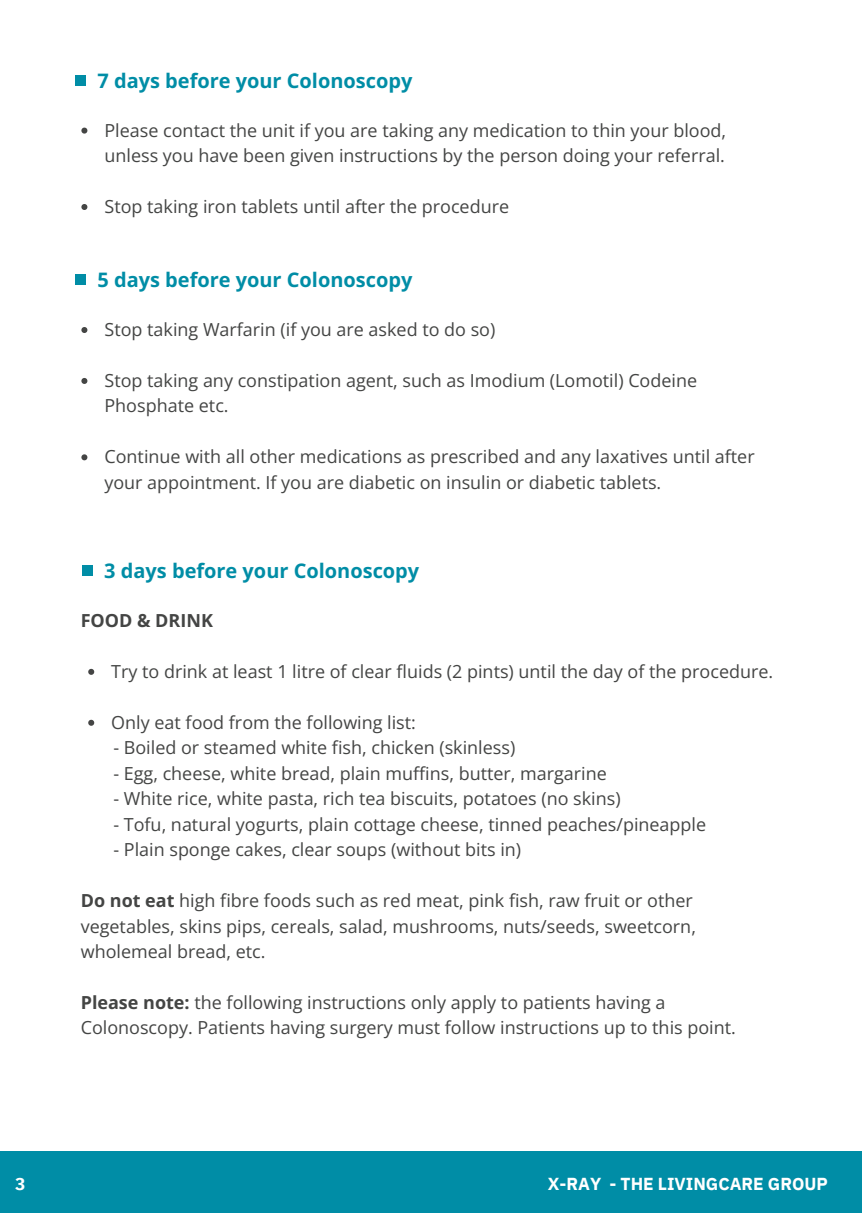
<style>
.page{position:relative;width:863px;height:1214px;background:#fff}
.page>*{position:absolute;margin:0;border:0;box-sizing:border-box;transform-origin:0 0}
.t1{font:700 20px "Open Sans";color:#008da6}
.t2{font:18px/25.4px "Open Sans";color:#444544}
.t3{font:700 18px "Open Sans";color:#fff}
.t4{font:700 18px "Open Sans";color:#444544}
.t5{font:700 17.4px "IBM Plex Sans";color:#fff}
.s1{font-weight:700}
</style>
<div class="page">
<svg style="left:81px;top:128px;width:6px;height:6px"></svg>
<svg style="left:81px;top:204px;width:6px;height:6px"></svg>
<div style="left:75px;top:75px;width:11px;height:10px;background:#008da6"></div>
<div style="left:0;top:1151px;width:861px;height:61px;background:#008da6"></div>
<svg style="left:81px;top:327px;width:6px;height:6px"></svg>
<svg style="left:81px;top:378px;width:6px;height:6px"></svg>
<svg style="left:81px;top:454px;width:6px;height:6px"></svg>
<div style="left:75px;top:274px;width:11px;height:11px;background:#008da6"></div>
<svg style="left:88px;top:669px;width:6px;height:6px"></svg>
<svg style="left:88px;top:719px;width:6px;height:6px"></svg>
<div style="left:82px;top:565px;width:11px;height:11px;background:#008da6"></div>
<p class="t1" style="left:97px;top:66px;width:316px">7 days before your Colonoscopy</p>
<p class="t2" style="left:104px;top:117px;width:623px">Please contact the unit if you are taking any medication to thin your blood, unless you have been given instructions by the person doing your referral.</p>
<p class="t2" style="left:104px;top:193px;width:406px">Stop taking iron tablets until after the procedure</p>
<p class="t1" style="left:97px;top:265px;width:316px">5 days before your Colonoscopy</p>
<p class="t2" style="left:104px;top:316px;width:392px">Stop taking Warfarin (if you are asked to do so)</p>
<p class="t2" style="left:104px;top:367px;width:594px">Stop taking any constipation agent, such as Imodium (Lomotil) Codeine<br>Phosphate etc.</p>
<p class="t2" style="left:104px;top:443px;width:651px">Continue with all other medications as prescribed and any laxatives until after your appointment. If you are diabetic on insulin or diabetic tablets.</p>
<p class="t1" style="left:104px;top:556px;width:316px">3 days before your Colonoscopy</p>
<p class="t4" style="left:81px;top:607px;width:134px">FOOD &amp; DRINK</p>
<p class="t2" style="left:111px;top:658px;width:663px">Try to drink at least 1 litre of clear fluids (2 pints) until the day of the procedure.</p>
<p class="t2" style="left:111px;top:709px;width:306px">Only eat food from the following list:</p>
<p class="t2" style="left:113px;top:734px;width:403px">- Boiled or steamed white fish, chicken (skinless)</p>
<p class="t2" style="left:113px;top:760px;width:494px">- Egg, cheese, white bread, plain muffins, butter, margarine</p>
<p class="t2" style="left:113px;top:785px;width:508px">- White rice, white pasta, rich tea biscuits, potatoes (no skins)</p>
<p class="t2" style="left:113px;top:811px;width:594px">- Tofu, natural yogurts, plain cottage cheese, tinned peaches/pineapple</p>
<p class="t2" style="left:113px;top:836px;width:409px">- Plain sponge cakes, clear soups (without bits in)</p>
<p class="t2" style="left:81px;top:887px;width:616px"><span class="s1">Do not eat</span> high fibre foods such as red meat, pink fish, raw fruit or other vegetables, skins pips, cereals, salad, mushrooms, nuts/seeds, sweetcorn, wholemeal bread, etc.</p>
<p class="t2" style="left:81px;top:989px;width:656px"><span class="s1">Please note:</span> the following instructions only apply to patients having a<br>Colonoscopy. Patients having surgery must follow instructions up to this point.</p>
<p class="t3" style="left:565px;top:1160px;width:244px">ENT - The LivingCare Group</p>
<p class="t5" style="left:433px;top:1171px;width:403px">SKIN PRICK TESTING - THE LIVINGCARE GROUP</p>
<p class="t5" style="left:15px;top:1172px;width:12px">3</p>
<p class="t5" style="left:547px;top:1172px;width:281px">X-RAY - THE LIVINGCARE GROUP</p>
</div>
